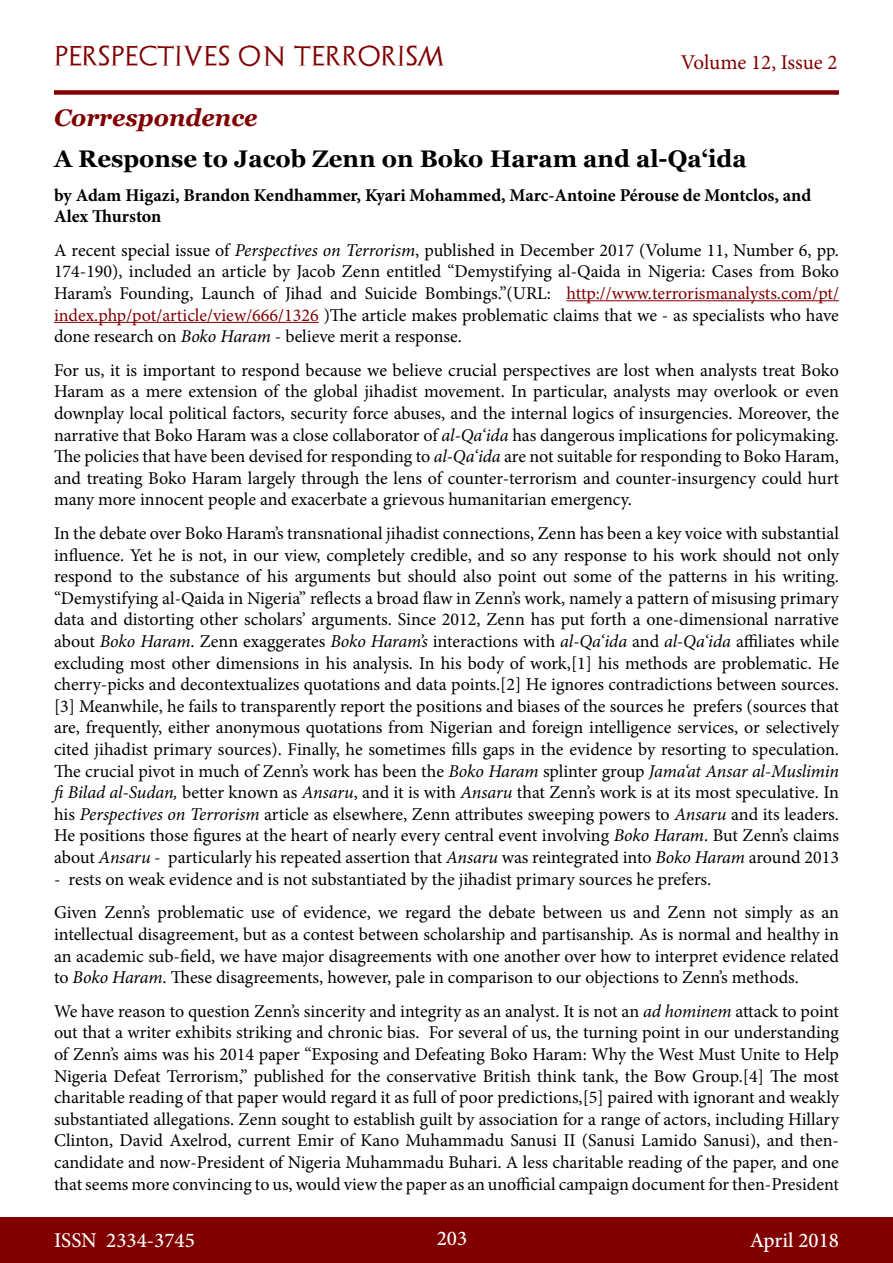
<style>
.page{position:relative;width:893px;height:1263px;background:#fff}
.page>*{position:absolute;margin:0;border:0;box-sizing:border-box;transform-origin:0 0}
.t1{font:700 24px "Georgia";color:#000}
.t2{font:italic 700 24px "Georgia";color:#800000}
.t3{font:500 21px "Minion Pro";color:#fff}
.t4{font:21px "Archeologicaps";letter-spacing:.045em;color:#800000}
.t5{font:21px "Minion Pro";letter-spacing:-.005em;color:#800000}
.t6{font:18px/21.6px "Minion Pro";color:#000;text-align:justify}
.t7{font:700 18px/21.6px "Minion Pro";letter-spacing:-.005em;color:#000}
.s1{font-style:italic}
.s2{color:#800000}
</style>
<div class="page">
<div style="left:0;top:1217px;width:893px;height:46px;background:#800000"></div>
<div style="left:54px;top:90px;width:785px;height:5px;background:#800000"></div>
<hr style="left:566px;top:300px;width:273px;height:1px;background:#800000">
<hr style="left:54px;top:322px;width:265px;height:1px;background:#800000">
<p class="t4" style="left:54px;top:43px;width:392px">PERSPECTIVES ON TERRORISM</p>
<p class="t5" style="left:681px;top:48px;width:158px">Volume 12, Issue 2</p>
<h1 class="t2" style="left:54px;top:102px;width:205px">Correspondence</h1>
<h1 class="t1" style="left:54px;top:143px;width:694px">A Response to Jacob Zenn on Boko Haram and al-Qa‘ida</h1>
<p class="t7" style="left:54px;top:184px;width:759px">by Adam Higazi, Brandon Kendhammer, Kyari Mohammed, Marc-Antoine Pérouse de Montclos, and<br>Alex Thurston</p>
<p class="t6" style="left:54px;top:239px;width:786px">A recent special issue of <span class="s1">Perspectives on Terrorism</span>, published in December 2017 (Volume 11, Number 6, pp.<br>174-190), included an article by Jacob Zenn entitled “Demystifying al-Qaida in Nigeria: Cases from Boko Haram’s Founding, Launch of Jihad and Suicide Bombings.”(URL: <span class="s2">http://www.terrorismanalysts.com/pt/ index.php/pot/article/view/666/1326</span> )The article makes problematic claims that we - as specialists who have done research on <span class="s1">Boko Haram</span> - believe merit a response.</p>
<p class="t6" style="left:54px;top:359px;width:786px">For us, it is important to respond because we believe crucial perspectives are lost when analysts treat Boko Haram as a mere extension of the global jihadist movement. In particular, analysts may overlook or even downplay local political factors, security force abuses, and the internal logics of insurgencies. Moreover, the narrative that Boko Haram was a close collaborator of <span class="s1">al-Qa‘ida</span> has dangerous implications for policymaking.<br>The policies that have been devised for responding to <span class="s1">al-Qa‘ida</span> are not suitable for responding to Boko Haram, and treating Boko Haram largely through the lens of counter-terrorism and counter-insurgency could hurt many more innocent people and exacerbate a grievous humanitarian emergency.</p>
<p class="t6" style="left:54px;top:523px;width:786px">In the debate over Boko Haram’s transnational jihadist connections, Zenn has been a key voice with substantial influence. Yet he is not, in our view, completely credible, and so any response to his work should not only respond to the substance of his arguments but should also point out some of the patterns in his writing. “Demystifying al-Qaida in Nigeria” reflects a broad flaw in Zenn’s work, namely a pattern of misusing primary data and distorting other scholars’ arguments. Since 2012, Zenn has put forth a one-dimensional narrative about <span class="s1">Boko Haram</span>. Zenn exaggerates <span class="s1">Boko Haram’s</span> interactions with <span class="s1">al-Qa‘ida</span> and <span class="s1">al-Qa‘ida</span> affiliates while excluding most other dimensions in his analysis. In his body of work,[1] his methods are problematic. He cherry-picks and decontextualizes quotations and data points.[2] He ignores contradictions between sources. [3] Meanwhile, he fails to transparently report the positions and biases of the sources he prefers (sources that are, frequently, either anonymous quotations from Nigerian and foreign intelligence services, or selectively cited jihadist primary sources). Finally, he sometimes fills gaps in the evidence by resorting to speculation.<br>The crucial pivot in much of Zenn’s work has been the <span class="s1">Boko Haram</span> splinter group <span class="s1">Jama‘at Ansar al-Muslimin fi Bilad al-Sudan,</span> better known as <span class="s1">Ansaru</span>, and it is with <span class="s1">Ansaru</span> that Zenn’s work is at its most speculative. In his <span class="s1">Perspectives on Terrorism</span> article as elsewhere, Zenn attributes sweeping powers to <span class="s1">Ansaru</span> and its leaders.<br>He positions those figures at the heart of nearly every central event involving <span class="s1">Boko Haram</span>. But Zenn’s claims about <span class="s1">Ansaru</span> - particularly his repeated assertion that <span class="s1">Ansaru</span> was reintegrated into <span class="s1">Boko Haram</span> around 2013</p>
<p class="t6" style="left:54px;top:862px;width:787px;line-height:33.6px">- rests on weak evidence and is not substantiated by the jihadist primary sources he prefers.<br>Given Zenn’s problematic use of evidence, we regard the debate between us and Zenn not simply as an</p>
<p class="t6" style="left:54px;top:923px;width:786px">intellectual disagreement, but as a contest between scholarship and partisanship. As is normal and healthy in an academic sub-field, we have major disagreements with one another over how to interpret evidence related to <span class="s1">Boko Haram</span>. These disagreements, however, pale in comparison to our objections to Zenn’s methods.</p>
<p class="t6" style="left:54px;top:1000px;width:786px">We have reason to question Zenn’s sincerity and integrity as an analyst. It is not an <span class="s1">ad hominem</span> attack to point out that a writer exhibits striking and chronic bias. For several of us, the turning point in our understanding of Zenn’s aims was his 2014 paper “Exposing and Defeating Boko Haram: Why the West Must Unite to Help Nigeria Defeat Terrorism,” published for the conservative British think tank, the Bow Group.[4] The most charitable reading of that paper would regard it as full of poor predictions,[5] paired with ignorant and weakly substantiated allegations. Zenn sought to establish guilt by association for a range of actors, including Hillary Clinton, David Axelrod, current Emir of Kano Muhammadu Sanusi II (Sanusi Lamido Sanusi), and then&shy;candidate and now-President of Nigeria Muhammadu Buhari. A less charitable reading of the paper, and one that seems more convincing to us, would view the paper as an unofficial campaign document for then-President</p>
<p class="t3" style="left:54px;top:1226px;width:142px">ISSN 2334-3745</p>
<p class="t3" style="left:437px;top:1224px;width:32px">203</p>
<p class="t3" style="left:750px;top:1226px;width:91px">April 2018</p>
</div>
